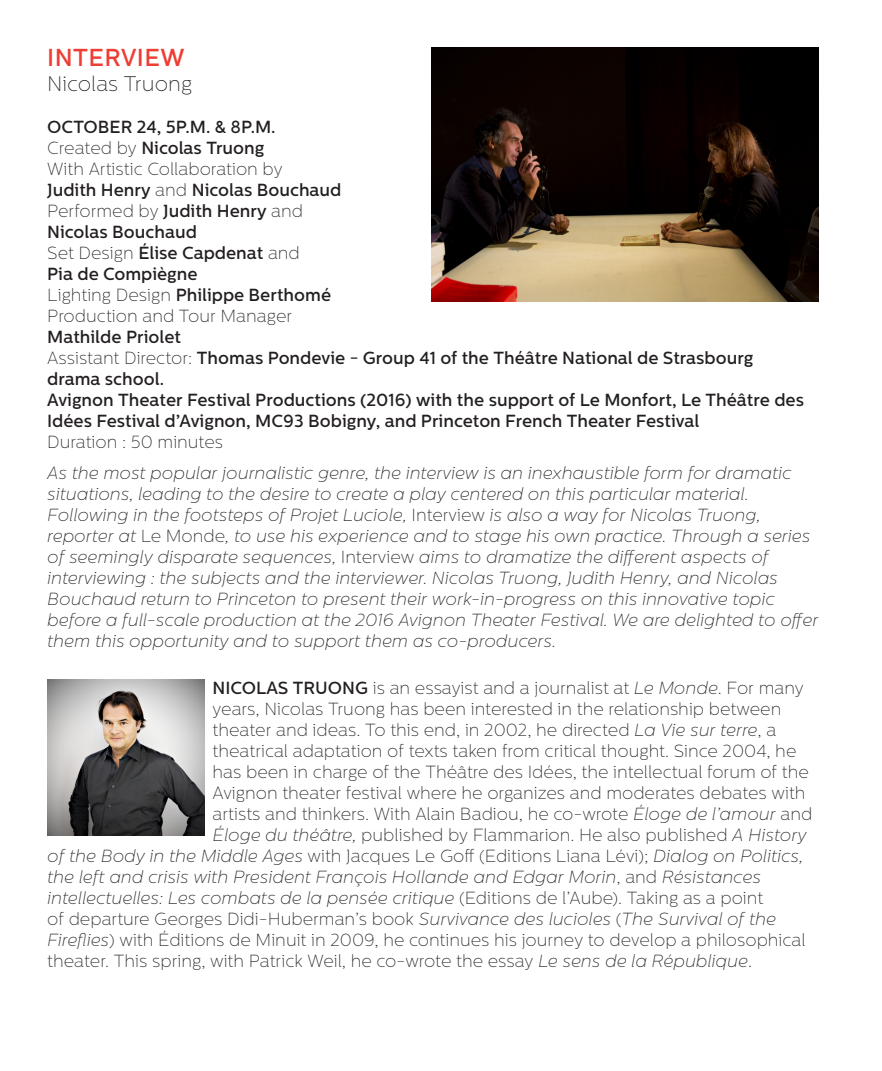
<style>
.page{position:relative;width:882px;height:1071px;background:#fff}
.page>*{position:absolute;margin:0;border:0;box-sizing:border-box;transform-origin:0 0}
.body_text{font:500 24.5px "Centrale Sans";letter-spacing:.015em;color:#ee3e34}
.body_text-2{font:100 21px "Centrale Sans";color:#231f20}
.body_text-3{font:italic 100 17.5px/21px "Centrale Sans";color:#231f20}
.body_text-4{font:100 17.5px "Centrale Sans";color:#231f20}
.body_text-5{font:500 17.5px/21px "Centrale Sans";color:#231f20}
.s1{font-weight:100}
.s2{font-weight:500}
.s3{font-style:normal}
.s4{font-style:italic}
</style>
<div class="page">
<img style="left:47px;top:679px;width:157px;height:156px">
<img style="left:431px;top:47px;width:388px;height:254px">
<p class="body_text" style="left:47px;top:43px;width:139px">INTERVIEW</p>
<p class="body_text-2" style="left:47px;top:72px;width:146px">Nicolas Truong</p>
<p class="body_text-5" style="left:47px;top:116px;width:230px">OCTOBER 24, 5P.M. &amp; 8P.M.</p>
<p class="body_text-5" style="left:47px;top:137px;width:219px"><span class="s1">Created by</span> Nicolas Truong</p>
<p class="body_text-4" style="left:47px;top:159px;width:237px">With Artistic Collaboration by</p>
<p class="body_text-5" style="left:47px;top:179px;width:296px">Judith Henry <span class="s1">and</span> Nicolas Bouchaud</p>
<p class="body_text-4" style="left:47px;top:201px;width:257px">Performed by <span class="s2">Judith Henry</span> and</p>
<p class="body_text-5" style="left:47px;top:221px;width:254px">Nicolas Bouchaud<br><span class="s1">Set Design</span> Élise Capdenat <span class="s1">and</span></p>
<p class="body_text-5" style="left:47px;top:263px;width:152px">Pia de Compiègne</p>
<p class="body_text-5" style="left:47px;top:284px;width:285px"><span class="s1">Lighting Design</span> Philippe Berthomé</p>
<p class="body_text-4" style="left:47px;top:306px;width:247px">Production and Tour Manager</p>
<p class="body_text-5" style="left:47px;top:326px;width:135px">Mathilde Priolet</p>
<p class="body_text-5" style="left:47px;top:347px;width:708px"><span class="s1">Assistant Director:</span> Thomas Pondevie - Group 41 of the Théâtre National de Strasbourg</p>
<p class="body_text-5" style="left:47px;top:368px;width:118px">drama school.</p>
<p class="body_text-5" style="left:47px;top:389px;width:758px">Avignon Theater Festival Productions (2016) with the support of Le Monfort, Le Théâtre des<br>Idées Festival d’Avignon, MC93 Bobigny, and Princeton French Theater Festival</p>
<p class="body_text-4" style="left:47px;top:432px;width:177px">Duration : 50 minutes</p>
<p class="body_text-3" style="left:47px;top:463px;width:773px">As the most popular journalistic genre, the interview is an inexhaustible form for dramatic situations, leading to the desire to create a play centered on this particular material.<br>Following in the footsteps of Projet Luciole, <span class="s3">Interview</span> is also a way for Nicolas Truong, reporter at <span class="s3">Le Monde</span>, to use his experience and to stage his own practice. Through a series of seemingly disparate sequences, <span class="s3">Interview</span> aims to dramatize the different aspects of interviewing : the subjects and the interviewer. Nicolas Truong, Judith Henry, and Nicolas Bouchaud return to Princeton to present their work-in-progress on this innovative topic before a full-scale production at the 2016 Avignon Theater Festival. We are delighted to offer them this opportunity and to support them as co-producers.</p>
<p class="body_text-4" style="left:213px;top:678px;width:593px"><span class="s2">NICOLAS TRUONG</span> is an essayist and a journalist at <span class="s4">Le Monde</span>. For many</p>
<p class="body_text-4" style="left:213px;top:699px;width:570px">years, Nicolas Truong has been interested in the relationship between</p>
<p class="body_text-4" style="left:213px;top:720px;width:565px">theater and ideas. To this end, in 2002, he directed <span class="s4">La Vie sur terre</span>, a</p>
<p class="body_text-4" style="left:213px;top:741px;width:585px">theatrical adaptation of texts taken from critical thought. Since 2004, he</p>
<p class="body_text-4" style="left:213px;top:762px;width:598px">has been in charge of the Théâtre des Idées, the intellectual forum of the</p>
<p class="body_text-4" style="left:213px;top:783px;width:594px">Avignon theater festival where he organizes and moderates debates with</p>
<p class="body_text-4" style="left:213px;top:804px;width:601px">artists and thinkers. With Alain Badiou, he co-wrote <span class="s4">Éloge de l’amour</span> and</p>
<p class="body_text-4" style="left:213px;top:825px;width:595px"><span class="s4">Éloge du théâtre,</span> published by Flammarion. He also published <span class="s4">A History</span></p>
<p class="body_text-3" style="left:47px;top:845px;width:758px">of the Body in the Middle Ages <span class="s3">with Jacques Le Goff (Editions Liana Lévi);</span> Dialog on Politics,</p>
<p class="body_text-3" style="left:47px;top:866px;width:715px">the left and crisis with President François Hollande and Edgar Morin<span class="s3">, and</span> Résistances</p>
<p class="body_text-3" style="left:47px;top:887px;width:718px">intellectuelles: Les combats de la pensée critique <span class="s3">(Editions de l’Aube). Taking as a point</span></p>
<p class="body_text-4" style="left:47px;top:909px;width:730px">of departure Georges Didi-Huberman’s book <span class="s4">Survivance des lucioles</span> (<span class="s4">The Survival of the</span></p>
<p class="body_text-4" style="left:47px;top:930px;width:760px"><span class="s4">Fireflies</span>) with Éditions de Minuit in 2009, he continues his journey to develop a philosophical</p>
<p class="body_text-4" style="left:47px;top:951px;width:706px">theater. This spring, with Patrick Weil, he co-wrote the essay <span class="s4">Le sens de la République</span>.</p>
</div>
